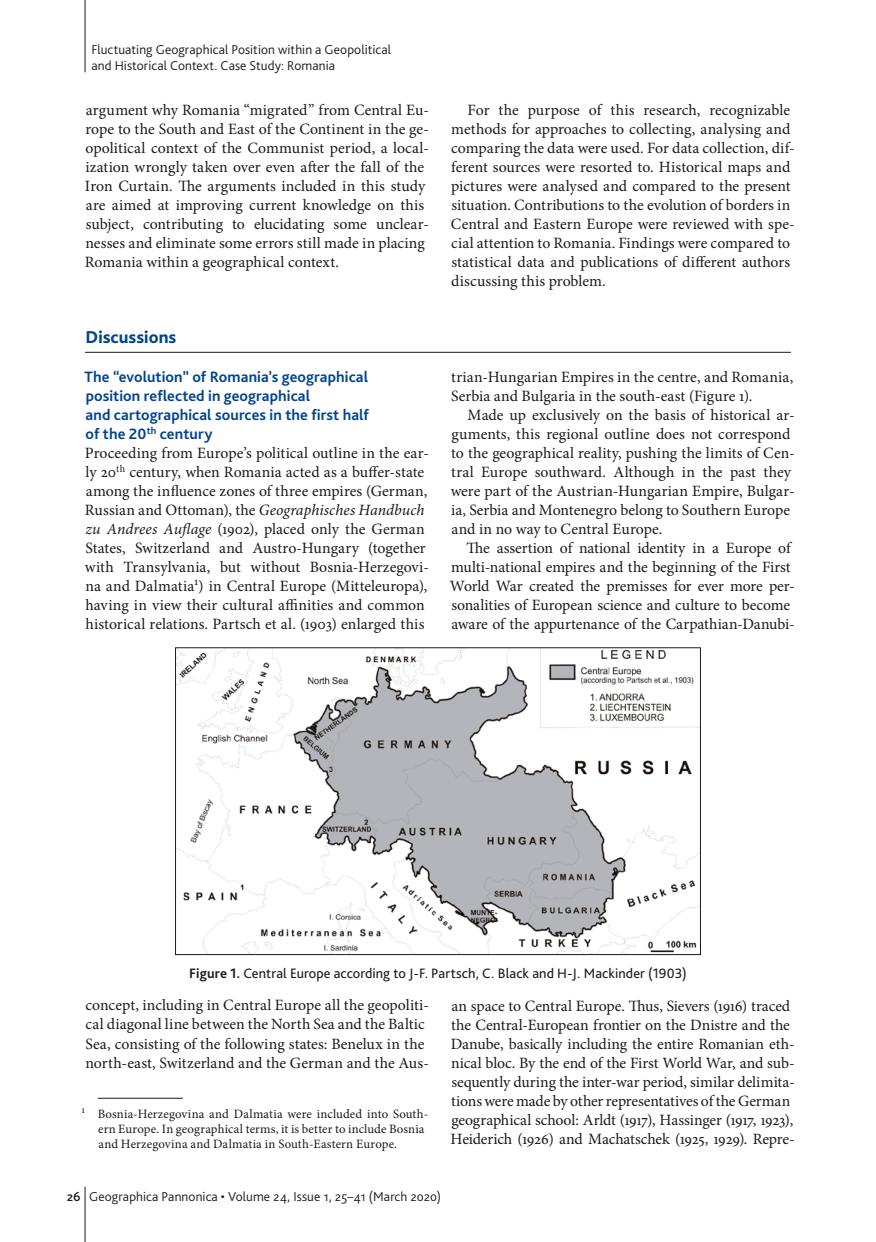
<style>
.page{position:relative;width:876px;height:1242px;background:#fff}
.page>*{position:absolute;margin:0;border:0;box-sizing:border-box;transform-origin:0 0}
.t1{font:800 18px "Bliss Pro";letter-spacing:.005em;color:#00448f}
.t2{font:15.75px/19px "Minion Pro";color:#1a1a18}
.t3{font:700 15.75px/19px "Bliss Pro";letter-spacing:.005em;color:#00448f}
.t4{font:14.25px "Bliss Pro";letter-spacing:.005em;color:#1a1a18}
.t5{font:300 13.5px/16.2px "Bliss Pro";letter-spacing:.005em;color:#1a1a18}
.t6{font:12.75px/15.3px "Minion Pro";letter-spacing:.01em;color:#1a1a18}
.s1{font-style:italic}
.s2{font-size:15px}
.s3{font-weight:700}
.s4{font-weight:500}
</style>
<div class="page">
<hr style="left:85px;top:0;width:1px;height:72px;background:#1a1a18">
<hr style="left:85px;top:1186px;width:1px;height:56px;background:#1a1a18">
<hr style="left:85px;top:352px;width:706px;height:1px;background:#1a1a18">
<hr style="left:98px;top:1098px;width:85px;height:1px;background:#1a1a18">
<img style="left:177px;top:649px;width:522px;height:303px">
<div style="left:175px;top:647px;width:526px;height:307px;border:1px solid #1a1a18"></div>
<p class="t5" style="left:91px;top:41px;width:301px">Fluctuating Geographical Position within a Geopolitical and Historical Context. Case Study: Romania</p>
<p class="t2" style="left:85px;top:100px;width:345px">argument why Romania “migrated” from Central Eu&shy;rope to the South and East of the Continent in the ge&shy;opolitical context of the Communist period, a local&shy;ization wrongly taken over even after the fall of the Iron Curtain. The arguments included in this study are aimed at improving current knowledge on this subject, contributing to elucidating some unclear&shy;nesses and eliminate some errors still made in placing Romania within a geographical context.</p>
<p class="t2" style="left:451px;top:100px;width:345px;text-indent:17px">For the purpose of this research, recognizable methods for approaches to collecting, analysing and comparing the data were used. For data collection, dif&shy;ferent sources were resorted to. Historical maps and pictures were analysed and compared to the present situation. Contributions to the evolution of borders in Central and Eastern Europe were reviewed with spe&shy;cial attention to Romania. Findings were compared to statistical data and publications of different authors discussing this problem.</p>
<p class="t1" style="left:85px;top:326px;width:92px">Discussions</p>
<p class="t3" style="left:84px;top:366px;width:286px">The “evolution” of Romania’s geographical position reflected in geographical<br>and cartographical sources in the first half of the 20<sup>th</sup> century</p>
<p class="t2" style="left:85px;top:443px;width:346px">Proceeding from Europe’s political outline in the ear&shy;ly 20<sup>th</sup> century, when Romania acted as a buffer-state among the influence zones of three empires (German, Russian and Ottoman), the <span class="s1">Geographisches Handbuch zu Andrees Auflage</span> (1902), placed only the German States, Switzerland and Austro-Hungary (together with Transylvania, but without Bosnia-Herzegovi&shy;na and Dalmatia<span class="s2">1</span>) in Central Europe (Mitteleuropa), having in view their cultural affinities and common historical relations. Partsch et al. (1903) enlarged this</p>
<p class="t2" style="left:451px;top:367px;width:344px">trian-Hungarian Empires in the centre, and Romania,<br>Serbia and Bulgaria in the south-east (Figure 1).</p>
<p class="t2" style="left:451px;top:405px;width:345px;text-indent:17px">Made up exclusively on the basis of historical ar&shy;guments, this regional outline does not correspond to the geographical reality, pushing the limits of Cen&shy;tral Europe southward. Although in the past they were part of the Austrian-Hungarian Empire, Bulgar&shy;ia, Serbia and Montenegro belong to Southern Europe and in no way to Central Europe.</p>
<p class="t2" style="left:450px;top:538px;width:346px;text-indent:17px">The assertion of national identity in a Europe of multi-national empires and the beginning of the First World War created the premisses for ever more per&shy;sonalities of European science and culture to become aware of the appurtenance of the Carpathian-Danubi-</p>
<p class="t4" style="left:189px;top:964px;width:499px"><span class="s3">Figure 1.</span> Central Europe according to J-F. Partsch, C. Black and H-J. Mackinder (1903)</p>
<p class="t2" style="left:85px;top:996px;width:345px">concept, including in Central Europe all the geopoliti&shy;cal diagonal line between the North Sea and the Baltic Sea, consisting of the following states: Benelux in the north-east, Switzerland and the German and the Aus-</p>
<p class="t6" style="left:98px;top:1106px;width:331px;text-indent:-17px">1 Bosnia-Herzegovina and Dalmatia were included into South&shy;ern Europe. In geographical terms, it is better to include Bosnia and Herzegovina and Dalmatia in South-Eastern Europe.</p>
<p class="t2" style="left:451px;top:996px;width:345px">an space to Central Europe. Thus, Sievers (1916) traced the Central-European frontier on the Dnistre and the Danube, basically including the entire Romanian eth&shy;nical bloc. By the end of the First World War, and sub&shy;sequently during the inter-war period, similar delimita&shy;tions were made by other representatives of the German geographical school: Arldt (1917), Hassinger (1917, 1923), Heiderich (1926) and Machatschek (1925, 1929). Repre-</p>
<p class="t5" style="left:67px;top:1187px;width:376px"><span class="s4">26</span> Geographica Pannonica • Volume 24, Issue 1, 25–41 (March 2020)</p>
</div>
